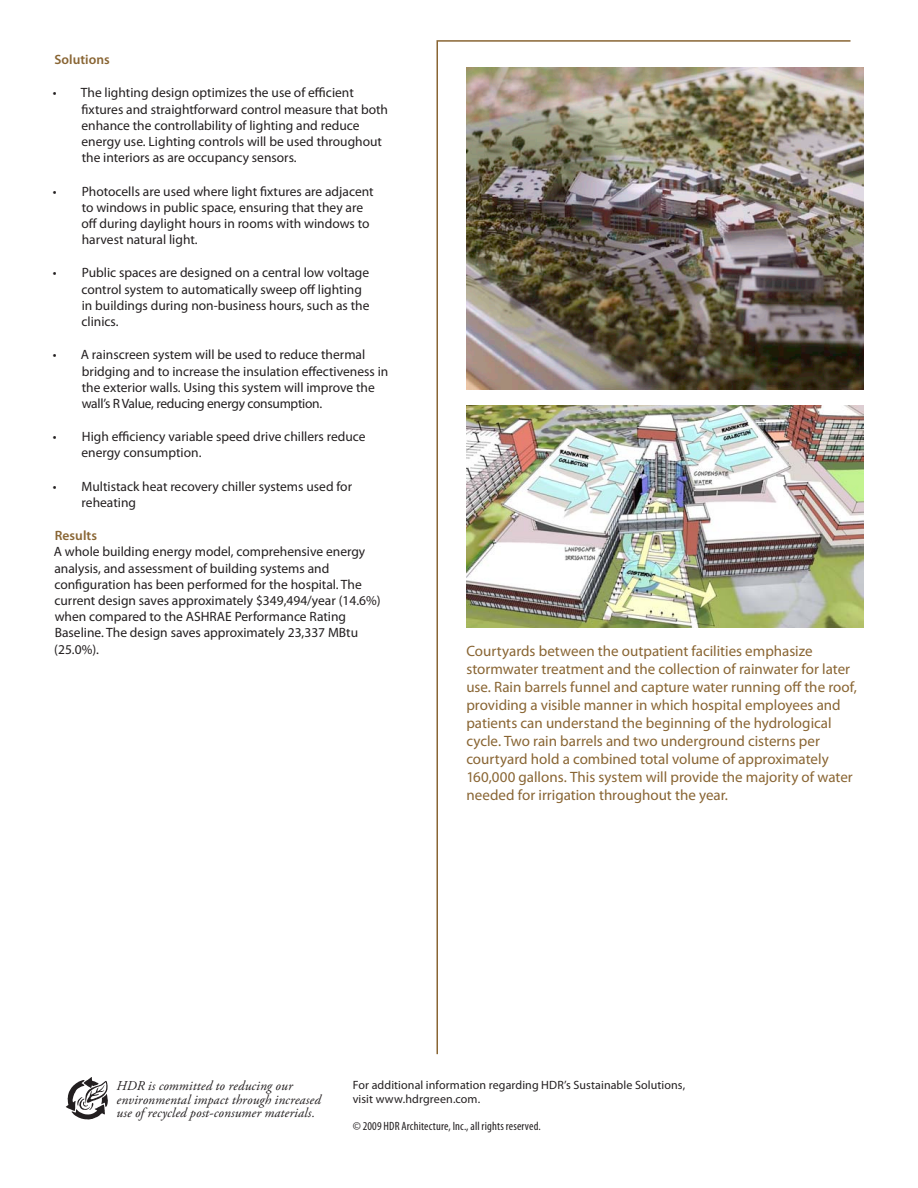
<style>
.page{position:relative;width:918px;height:1188px;background:#fff}
.page>*{position:absolute;margin:0;border:0;box-sizing:border-box;transform-origin:0 0}
.t1{font:15px/18px "Myriad Pro";color:#896533}
.t2{font:13.5px/16.2px "Myriad Pro";color:#231f20}
.t3{font:italic 13.5px/13.5px "Adobe Garamond Pro";letter-spacing:.01em;color:#231f20}
.t4{font:600 13.5px "Myriad Pro";letter-spacing:.005em;color:#896533}
.t5{font:12px/14.4px "Myriad Pro";letter-spacing:.01em;color:#231f20}
.t6{font:condensed 12px "Myriad Pro";letter-spacing:.01em;color:#231f20}
</style>
<div class="page">
<svg style="left:436px;top:40px;width:416px;height:1015px"></svg>
<img style="left:467px;top:68px;width:397px;height:321px">
<img style="left:467px;top:406px;width:397px;height:222px">
<svg style="left:66px;top:1077px;width:42px;height:43px"></svg>
<p class="t4" style="left:54px;top:51px;width:57px">Solutions</p>
<p class="t2" style="left:81px;top:85px;width:308px;text-indent:-29px">• The lighting design optimizes the use of efficient fixtures and straightforward control measure that both enhance the controllability of lighting and reduce energy use. Lighting controls will be used throughout the interiors as are occupancy sensors.</p>
<p class="t2" style="left:81px;top:183px;width:294px;text-indent:-29px">• Photocells are used where light fixtures are adjacent to windows in public space, ensuring that they are off during daylight hours in rooms with windows to harvest natural light.</p>
<p class="t2" style="left:81px;top:265px;width:290px;text-indent:-29px">• Public spaces are designed on a central low voltage control system to automatically sweep off lighting in buildings during non-business hours, such as the clinics.</p>
<p class="t2" style="left:82px;top:347px;width:308px;text-indent:-29px">• A rainscreen system will be used to reduce thermal bridging and to increase the insulation effectiveness in the exterior walls. Using this system will improve the wall’s R Value, reducing energy consumption.</p>
<p class="t2" style="left:81px;top:428px;width:286px;text-indent:-29px">• High efficiency variable speed drive chillers reduce energy consumption.</p>
<p class="t2" style="left:82px;top:478px;width:272px;text-indent:-29px">• Multistack heat recovery chiller systems used for reheating</p>
<p class="t4" style="left:55px;top:527px;width:44px">Results</p>
<p class="t2" style="left:54px;top:544px;width:328px">A whole building energy model, comprehensive energy analysis, and assessment of building systems and configuration has been performed for the hospital. The current design saves approximately $349,494/year (14.6%) when compared to the ASHRAE Performance Rating Baseline. The design saves approximately 23,337 MBtu (25.0%).</p>
<p class="t1" style="left:466px;top:642px;width:392px">Courtyards between the outpatient facilities emphasize stormwater treatment and the collection of rainwater for later use. Rain barrels funnel and capture water running off the roof, providing a visible manner in which hospital employees and patients can understand the beginning of the hydrological cycle. Two rain barrels and two underground cisterns per courtyard hold a combined total volume of approximately 160,000 gallons. This system will provide the majority of water needed for irrigation throughout the year.</p>
<p class="t3" style="left:117px;top:1080px;width:206px">HDR is committed to reducing our environmental impact through increased use of recycled post-consumer materials.</p>
<p class="t5" style="left:353px;top:1078px;width:334px">For additional information regarding HDR’s Sustainable Solutions, visit www.hdrgreen.com.</p>
<p class="t6" style="left:353px;top:1118px;width:190px">© 2009 HDR Architecture, Inc., all rights reserved.</p>
</div>
